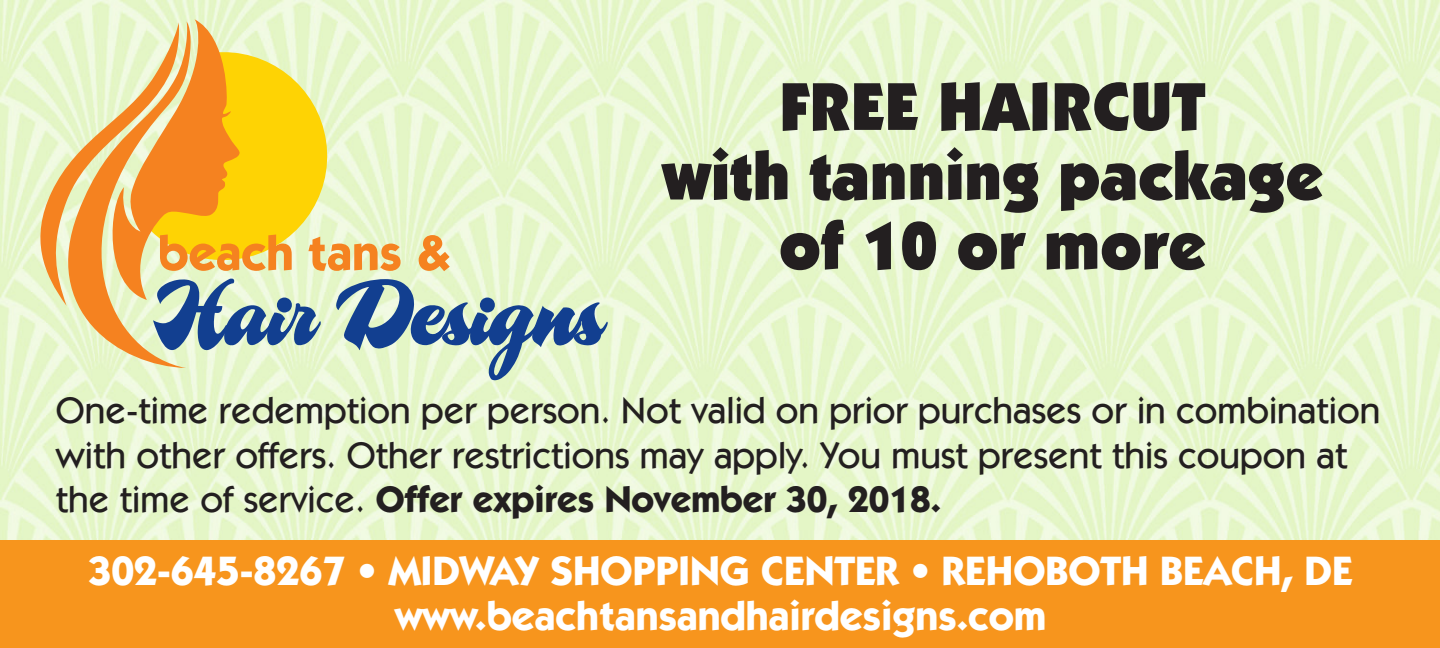
<style>
.page{position:relative;width:1440px;height:648px;background:#fff}
.page>*{position:absolute;margin:0;border:0;box-sizing:border-box;transform-origin:0 0}
.t1{font:900 68px "Itc Kabel";color:#231f20}
.t2{font:700 41.2px "Itc Kabel";color:#fff}
.t3{font:500 37.2px/44.4px "Itc Kabel";color:#231f20}
.s1{font-weight:700}
</style>
<div class="page">
<img style="left:0;top:0;width:1440px;height:540px">
<div style="left:0;top:540px;width:1440px;height:108px;background:#f7951d"></div>
<svg style="left:193px;top:279px;width:128px;height:72px;background:#90abb5"></svg>
<svg style="left:336px;top:279px;width:272px;height:102px;background:#a4bcbb"></svg>
<svg style="left:37px;top:22px;width:4px;height:284px"></svg>
<svg style="left:240px;top:47px;width:94px;height:217px;background:#f7dd3f"></svg>
<svg style="left:240px;top:235px;width:52px;height:36px;background:#f3b749"></svg>
<svg style="left:308px;top:237px;width:93px;height:34px;background:#eebd79"></svg>
<svg style="left:419px;top:235px;width:31px;height:36px"></svg>
<svg style="left:103px;top:19px;width:137px;height:281px;background:#f0af3c"></svg>
<svg style="left:41px;top:21px;width:152px;height:347px;background:#e7c588"></svg>
<p class="t1" style="left:779px;top:65px;width:428px">FREE HAIRCUT</p>
<p class="t1" style="left:662px;top:134px;width:663px">with tanning package</p>
<p class="t1" style="left:779px;top:204px;width:428px">of 10 or more</p>
<p class="t3" style="left:56px;top:388px;width:1326px">One-time redemption per person. Not valid on prior purchases or in combination with other offers. Other restrictions may apply. You must present this coupon at the time of service. <span class="s1">Offer expires November 30, 2018.</span></p>
<p class="t2" style="left:88px;top:546px;width:1266px">302-645-8267 • MIDWAY SHOPPING CENTER • REHOBOTH BEACH, DE</p>
<p class="t2" style="left:395px;top:591px;width:653px">www.beachtansandhairdesigns.com</p>
</div>
